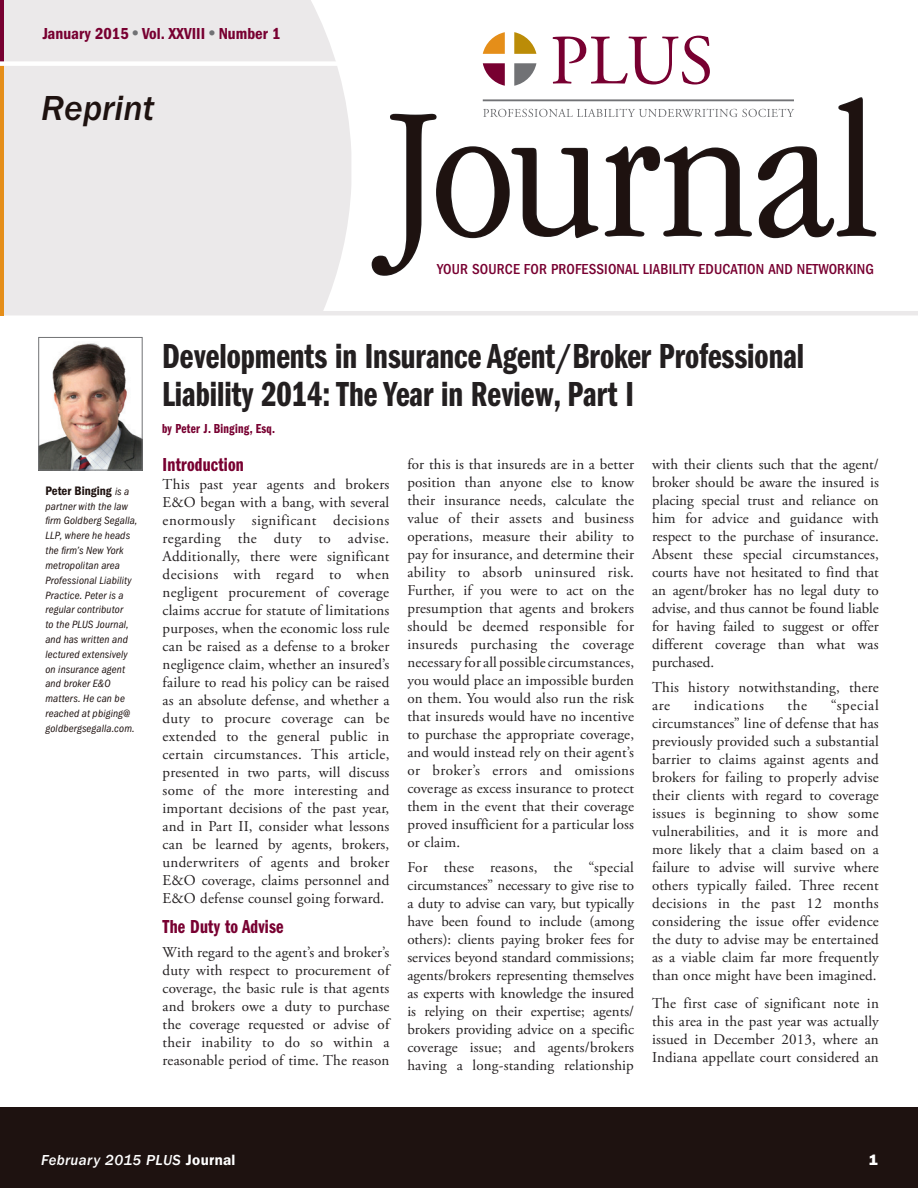
<style>
.page{position:relative;width:918px;height:1188px;background:#fff}
.page>*{position:absolute;margin:0;border:0;box-sizing:border-box;transform-origin:0 0}
.t1{font:300 condensed 187.65px "Garamond Light Condensed S Si";letter-spacing:-.01em;color:#1e1210;scale:1.11 1}
.t2{font:36px/37.5px "ITC Franklin Gothic Std Dm Cp";color:#231f20}
.t3{font:36px "ITC Franklin Gothic Std Med It";color:#1e1210}
.t4{font:19.5px "ITC Franklin Gothic Std Dm Cp";letter-spacing:.01em;color:#780031}
.t5{font:16.5px "ITC Franklin Gothic Std Dm Cd";color:#780031}
.t6{font:15px/18px "Adobe Garamond Pro";letter-spacing:.01em;color:#231f20;text-align:justify}
.t7{font:500 condensed 15px "ITC Franklin Gothic Std";letter-spacing:.01em;color:#780031}
.t8{font:15px "ITC Franklin Gothic Std Med It";letter-spacing:.02em;color:#fff}
.t9{font:15px "Adobe Garamond Pro";letter-spacing:.045em;color:#231f20}
.t10{font:15px "ITC Franklin Gothic Std Hvy";color:#fff}
.t11{font:13.5px "ITC Franklin Gothic Std Dm Cp";letter-spacing:.02em;color:#780031}
.t12{font:12.75px "ITC Franklin Gothic Std Dm Cd";color:#1e1210}
.t13{font:italic condensed 10.95px "ITC Franklin Gothic Std";letter-spacing:.015em;color:#1e1210}
.s1{font-size:191.85px}
.s2{font-family:"ITC Franklin Gothic Std";font-style:italic;font-stretch:condensed;font-size:10.95px}
.s3{font-family:"ITC Franklin Gothic Std";font-weight:600}
</style>
<div class="page">
<hr style="left:0;top:311px;width:918px;height:4px;background:#ebe9ea">
<div style="left:4px;top:0;width:347px;height:311px;background:#ebe9ea"></div>
<svg style="left:552px;top:36px;width:158px;height:49px"></svg>
<svg style="left:371px;top:97px;width:506px;height:179px"></svg>
<svg style="left:514px;top:63px;width:22px;height:23px"></svg>
<svg style="left:514px;top:32px;width:22px;height:22px"></svg>
<svg style="left:483px;top:32px;width:22px;height:22px"></svg>
<svg style="left:483px;top:63px;width:22px;height:23px"></svg>
<img style="left:40px;top:343px;width:101px;height:125px">
<div style="left:38px;top:337px;width:105px;height:133px;border:1px solid #717275"></div>
<hr style="left:0;top:0;width:4px;height:64px;background:#780031">
<hr style="left:0;top:65px;width:4px;height:250px;background:#e58e19">
<div style="left:0;top:61px;width:351px;height:5px;background:#fff"></div>
<div style="left:0;top:1107px;width:918px;height:81px;background:#1e1210"></div>
<svg style="left:133px;top:30px;width:5px;height:5px"></svg>
<svg style="left:209px;top:30px;width:6px;height:5px"></svg>
<p class="t5" style="left:43px;top:24px;width:239px">January 2015 Vol. XXVIII Number 1</p>
<p class="t3" style="left:41px;top:88px;width:115px">Reprint</p>
<p class="t1" style="left:390px;top:73px;width:442px"><span class="s1">J</span>ourna<span class="s1">l</span></p>
<p class="t7" style="left:437px;top:261px;width:438px">YOUR SOURCE FOR PROFESSIONAL LIABILITY EDUCATION AND NETWORKING</p>
<p class="t12" style="left:45px;top:483px;width:85px">Peter Binging <span class="s2">is a</span></p>
<p class="t13" style="left:45px;top:500px;width:84px">partner with the law</p>
<p class="t13" style="left:45px;top:515px;width:94px">firm Goldberg Segalla,</p>
<p class="t13" style="left:45px;top:529px;width:86px">LLP, where he heads</p>
<p class="t13" style="left:45px;top:544px;width:80px">the firm’s New York</p>
<p class="t13" style="left:45px;top:559px;width:76px">metropolitan area</p>
<p class="t13" style="left:45px;top:574px;width:88px">Professional Liability</p>
<p class="t13" style="left:45px;top:589px;width:80px">Practice. Peter is a</p>
<p class="t13" style="left:45px;top:604px;width:79px">regular contributor</p>
<p class="t13" style="left:45px;top:618px;width:85px">to the PLUS Journal,</p>
<p class="t13" style="left:45px;top:633px;width:84px">and has written and</p>
<p class="t13" style="left:45px;top:648px;width:84px">lectured extensively</p>
<p class="t13" style="left:45px;top:663px;width:81px">on insurance agent</p>
<p class="t13" style="left:45px;top:678px;width:67px">and broker E&amp;O</p>
<p class="t13" style="left:45px;top:693px;width:81px">matters. He can be</p>
<p class="t13" style="left:45px;top:707px;width:86px">reached at pbiging@</p>
<p class="t13" style="left:45px;top:722px;width:91px">goldbergsegalla.com.</p>
<p class="t2" style="left:162px;top:338px;width:644px">Developments in Insurance Agent/Broker Professional<br>Liability 2014: The Year in Review, Part I</p>
<p class="t11" style="left:162px;top:421px;width:115px">by Peter J. Binging, Esq.</p>
<p class="t4" style="left:163px;top:454px;width:83px">Introduction</p>
<p class="t6" style="left:163px;top:476px;width:228px">This past year agents and brokers E&amp;O began with a bang, with several enormously significant decisions regarding the duty to advise.<br>Additionally, there were significant decisions with regard to when negligent procurement of coverage claims accrue for statute of limitations purposes, when the economic loss rule can be raised as a defense to a broker negligence claim, whether an insured’s failure to read his policy can be raised as an absolute defense, and whether a duty to procure coverage can be extended to the general public in certain circumstances. This article, presented in two parts, will discuss some of the more interesting and important decisions of the past year, and in Part II, consider what lessons can be learned by agents, brokers, underwriters of agents and broker E&amp;O coverage, claims personnel and E&amp;O defense counsel going forward.</p>
<p class="t4" style="left:163px;top:915px;width:123px">The Duty to Advise</p>
<p class="t6" style="left:163px;top:944px;width:228px">With regard to the agent’s and broker’s duty with respect to procurement of coverage, the basic rule is that agents and brokers owe a duty to purchase the coverage requested or advise of their inability to do so within a reasonable period of time. The reason</p>
<p class="t6" style="left:407px;top:456px;width:228px">for this is that insureds are in a better position than anyone else to know their insurance needs, calculate the value of their assets and business operations, measure their ability to pay for insurance, and determine their ability to absorb uninsured risk.<br>Further, if you were to act on the presumption that agents and brokers should be deemed responsible for insureds purchasing the coverage necessary for all possible circumstances, you would place an impossible burden on them. You would also run the risk that insureds would have no incentive to purchase the appropriate coverage, and would instead rely on their agent’s or broker’s errors and omissions coverage as excess insurance to protect them in the event that their coverage proved insufficient for a particular loss or claim.</p>
<p class="t6" style="left:407px;top:858px;width:228px">For these reasons, the “special circumstances” necessary to give rise to a duty to advise can vary, but typically have been found to include (among others): clients paying broker fees for services beyond standard commissions; agents/brokers representing themselves as experts with knowledge the insured is relying on their expertise; agents/ brokers providing advice on a specific coverage issue; and agents/brokers having a long-standing relationship</p>
<p class="t6" style="left:652px;top:456px;width:228px">with their clients such that the agent/ broker should be aware the insured is placing special trust and reliance on him for advice and guidance with respect to the purchase of insurance.<br>Absent these special circumstances, courts have not hesitated to find that an agent/broker has no legal duty to advise, and thus cannot be found liable for having failed to suggest or offer different coverage than what was purchased.</p>
<p class="t6" style="left:652px;top:678px;width:228px">This history notwithstanding, there are</p>
<p class="t6" style="left:652px;top:696px;width:228px;text-indent:179px">“special circumstances” line of defense that has previously provided such a substantial barrier to claims against agents and brokers for failing to properly advise their clients with regard to coverage issues is beginning to show some vulnerabilities, and it is more and more likely that a claim based on a failure to advise will survive where others typically failed. Three recent decisions in the past 12 months considering the issue offer evidence the duty to advise may be entertained as a viable claim far more frequently than once might have been imagined.</p>
<p class="t6" style="left:652px;top:995px;width:228px">The first case of significant note in this area in the past year was actually issued in December 2013, where an Indiana appellate court considered an</p>
<p class="t9" style="left:694px;top:696px;width:72px">indications</p>
<p class="t6" style="left:788px;top:696px;width:21px">the</p>
<p class="t8" style="left:41px;top:1152px;width:196px">February 2015 PLUS <span class="s3">Journal</span></p>
<p class="t10" style="left:869px;top:1151px;width:10px">1</p>
</div>
